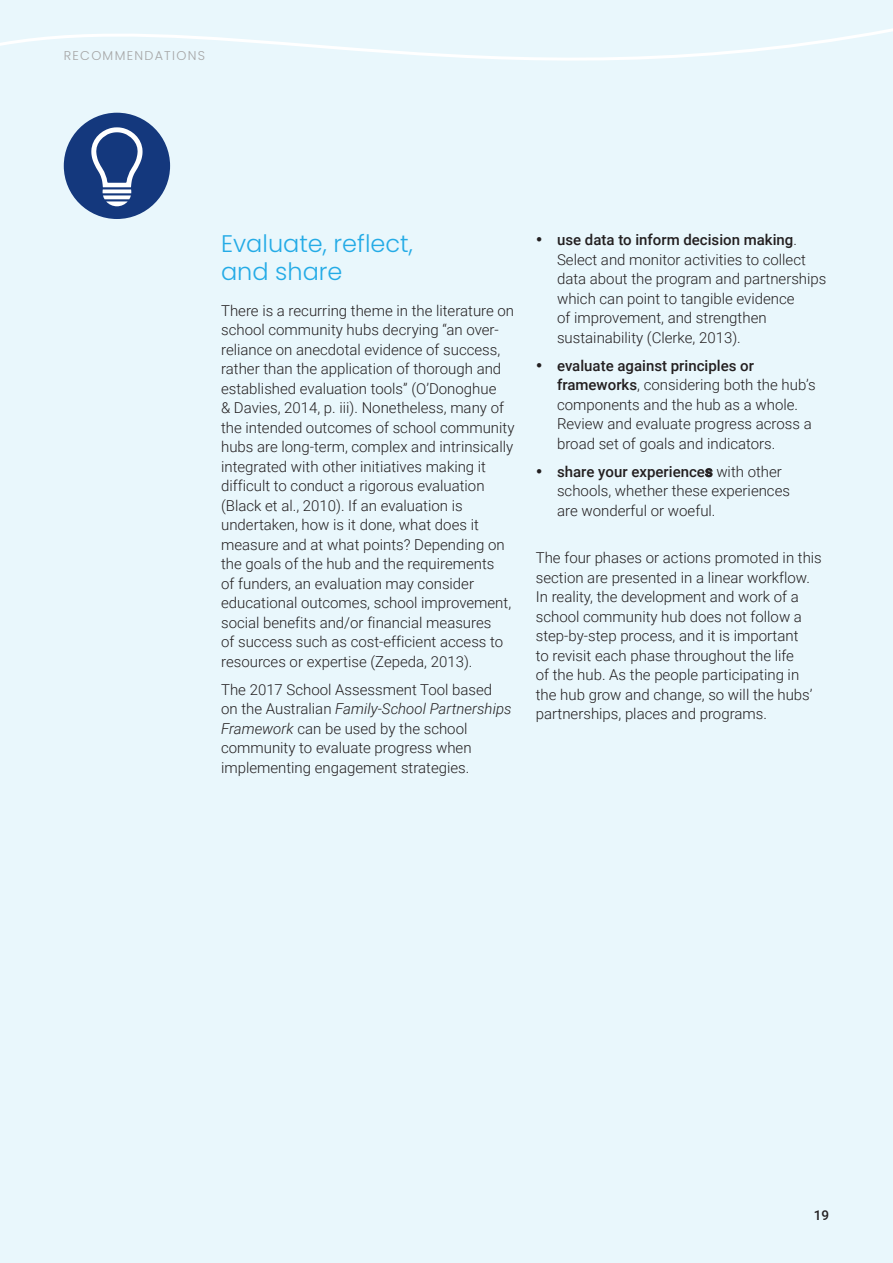
<style>
.page{position:relative;width:893px;height:1263px;background:#e9f7fc}
.page>*{position:absolute;margin:0;border:0;box-sizing:border-box;transform-origin:0 0}
.t1{font:300 24px/28.8px "Poppins";color:#24abe6}
.Body{font:300 15px/19.5px "Roboto";color:#231f20}
.t2{font:500 13.5px "Roboto";color:#231f20}
.t3{font:300 12.75px "Poppins";letter-spacing:.1em;color:#a6a6a6}
.s1{font-style:italic}
.s2{font-weight:500}
</style>
<div class="page">
<div style="left:64px;top:113px;width:106px;height:106px;background:#14387d;border-radius:50%"></div>
<svg style="left:91px;top:127px;width:52px;height:79px"></svg>
<svg style="left:0;top:28px;width:893px;height:33px"></svg>
<p class="t3" style="left:64px;top:48px;width:143px">RECOMMENDATIONS</p>
<h2 class="t1" style="left:221px;top:229px;width:193px">Evaluate, reflect, and share</h2>
<p class="Body" style="left:221px;top:300px;width:295px">There is a recurring theme in the literature on school community hubs decrying “an over&shy;reliance on anecdotal evidence of success, rather than the application of thorough and established evaluation tools” (O’Donoghue<br>&amp; Davies, 2014, p. iii). Nonetheless, many of the intended outcomes of school community hubs are long-term, complex and intrinsically integrated with other initiatives making it difficult to conduct a rigorous evaluation (Black et al., 2010). If an evaluation is undertaken, how is it done, what does it measure and at what points? Depending on the goals of the hub and the requirements<br>of funders, an evaluation may consider educational outcomes, school improvement, social benefits and/or financial measures<br>of success such as cost-efficient access to resources or expertise (Zepeda, 2013).</p>
<p class="Body" style="left:221px;top:679px;width:292px">The 2017 School Assessment Tool based on the Australian <span class="s1">Family-School Partnerships Framework</span> can be used by the school community to evaluate progress when implementing engagement strategies.</p>
<p class="Body" style="left:557px;top:229px;width:271px;text-indent:-21px">• <span class="s2">use data to inform decision making</span>.<br>Select and monitor activities to collect data about the program and partnerships which can point to tangible evidence<br>of improvement, and strengthen sustainability (Clerke, 2013).</p>
<p class="Body" style="left:557px;top:355px;width:260px;text-indent:-21px">• <span class="s2">evaluate against principles or frameworks</span>, considering both the hub’s components and the hub as a whole.<br>Review and evaluate progress across a broad set of goals and indicators.</p>
<p class="Body" style="left:557px;top:461px;width:234px;text-indent:-21px">• <span class="s2">share your experiences</span> with other schools, whether these experiences are wonderful or woeful.</p>
<p class="Body" style="left:536px;top:547px;width:288px">The four phases or actions promoted in this section are presented in a linear workflow.<br>In reality, the development and work of a school community hub does not follow a step-by-step process, and it is important<br>to revisit each phase throughout the life<br>of the hub. As the people participating in the hub grow and change, so will the hubs’ partnerships, places and programs.</p>
<p class="t2" style="left:814px;top:1206px;width:17px">19</p>
</div>
